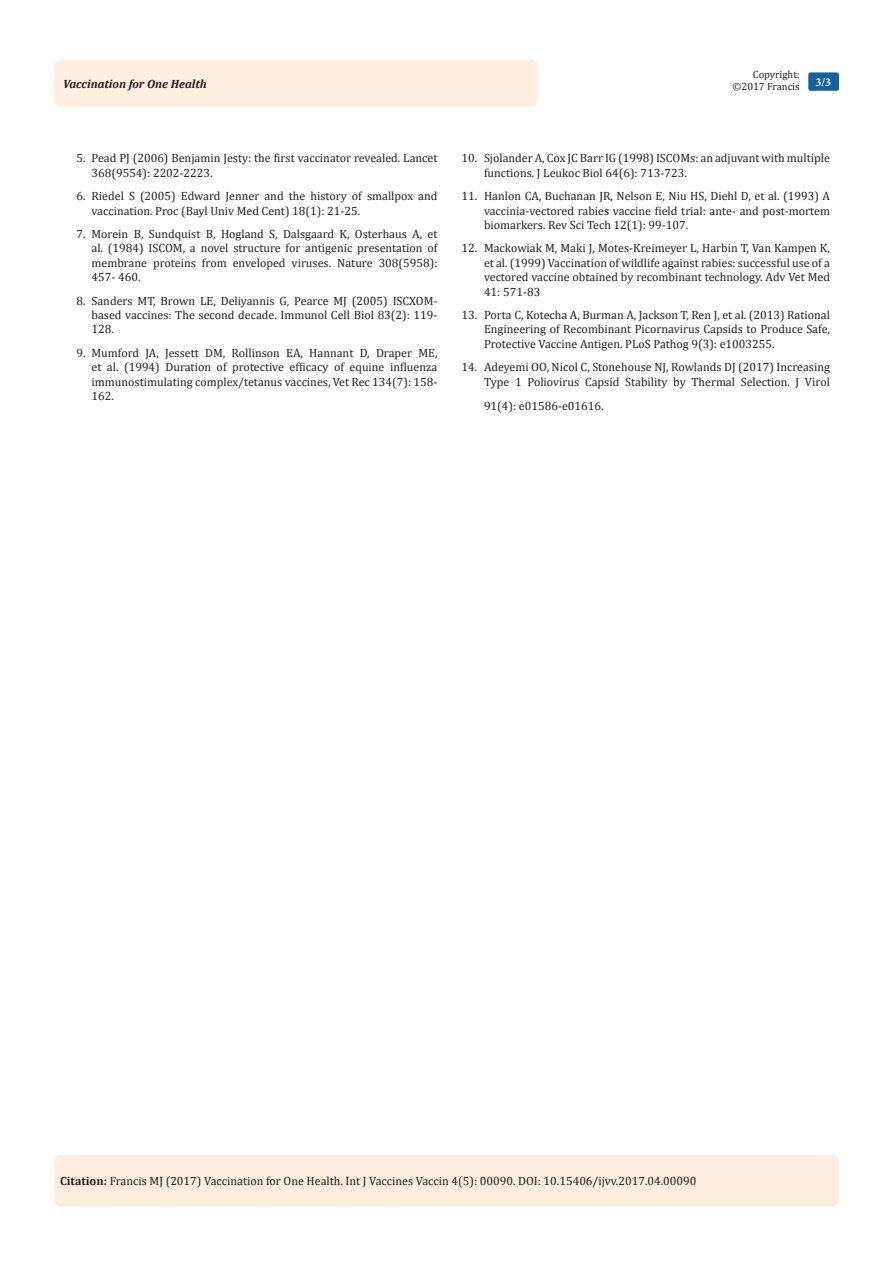
<style>
.page{position:relative;width:893px;height:1263px;background:#fff}
.page>*{position:absolute;margin:0;border:0;box-sizing:border-box;transform-origin:0 0}
.Citation{font:12px/14.4px "Cambria";color:#231f20;text-align:justify}
.t1{font:italic 700 12px "Cambria";color:#231f20}
.t2{font:700 12px "Minion Pro";color:#fff}
.t3{font:10.5px/12.6px "Cambria";color:#231f20;text-align:right}
.s1{font-weight:700}
</style>
<div class="page">
<div style="left:54px;top:1155px;width:785px;height:51px;background:#feeee0;border-radius:7px"></div>
<div style="left:54px;top:60px;width:484px;height:46px;background:#feeee0;border-radius:8px"></div>
<div style="left:808px;top:72px;width:31px;height:19px;background:#18609d;border-radius:2px"></div>
<p class="t3" style="left:733px;top:68px;width:69px">Copyright: ©2017 Francis</p>
<p class="t1" style="left:63px;top:75px;width:145px">Vaccination for One Health</p>
<p class="t2" style="left:815px;top:74px;width:17px">3/3</p>
<p class="Citation" style="left:92px;top:151px;width:347px;text-indent:-15px">5. Pead PJ (2006) Benjamin Jesty: the first vaccinator revealed. Lancet<br>368(9554): 2202-2223.</p>
<p class="Citation" style="left:92px;top:189px;width:347px;text-indent:-15px">6. Riedel S (2005) Edward Jenner and the history of smallpox and vaccination. Proc (Bayl Univ Med Cent) 18(1): 21-25.</p>
<p class="Citation" style="left:92px;top:227px;width:348px;text-indent:-15px">7. Morein B, Sundquist B, Hogland S, Dalsgaard K, Osterhaus A, et al. (1984) ISCOM, a novel structure for antigenic presentation of membrane proteins from enveloped viruses. Nature 308(5958):<br>457- 460.</p>
<p class="Citation" style="left:92px;top:293px;width:347px;text-indent:-15px">8. Sanders MT, Brown LE, Deliyannis G, Pearce MJ (2005) ISCXOM&shy;based vaccines: The second decade. Immunol Cell Biol 83(2): 119- 128.</p>
<p class="Citation" style="left:92px;top:345px;width:347px;text-indent:-15px">9. Mumford JA, Jessett DM, Rollinson EA, Hannant D, Draper ME, et al. (1994) Duration of protective efficacy of equine influenza immunostimulating complex/tetanus vaccines, Vet Rec 134(7): 158- 162.</p>
<p class="Citation" style="left:484px;top:151px;width:347px;text-indent:-22px">10. Sjolander A, Cox JC Barr IG (1998) ISCOMs: an adjuvant with multiple functions. J Leukoc Biol 64(6): 713-723.</p>
<p class="Citation" style="left:484px;top:189px;width:347px;text-indent:-22px">11. Hanlon CA, Buchanan JR, Nelson E, Niu HS, Diehl D, et al. (1993) A vaccinia-vectored rabies vaccine field trial: ante- and post-mortem biomarkers. Rev Sci Tech 12(1): 99-107.</p>
<p class="Citation" style="left:484px;top:241px;width:347px;text-indent:-22px">12. Mackowiak M, Maki J, Motes-Kreimeyer L, Harbin T, Van Kampen K, et al. (1999) Vaccination of wildlife against rabies: successful use of a vectored vaccine obtained by recombinant technology. Adv Vet Med 41: 571-83</p>
<p class="Citation" style="left:484px;top:308px;width:347px;text-indent:-22px">13. Porta C, Kotecha A, Burman A, Jackson T, Ren J, et al. (2013) Rational Engineering of Recombinant Picornavirus Capsids to Produce Safe, Protective Vaccine Antigen. PLoS Pathog 9(3): e1003255.</p>
<p class="Citation" style="left:461px;top:360px;width:370px;text-align:right">14. Adeyemi OO, Nicol C, Stonehouse NJ, Rowlands DJ (2017) Increasing<br>Type 1 Poliovirus Capsid Stability by Thermal Selection. J Virol</p>
<p class="Citation" style="left:484px;top:399px;width:121px">91(4): e01586-e01616.</p>
<p class="Citation" style="left:60px;top:1174px;width:638px"><span class="s1">Citation:</span> Francis MJ (2017) Vaccination for One Health. Int J Vaccines Vaccin 4(5): 00090. DOI: 10.15406/ijvv.2017.04.00090</p>
</div>
